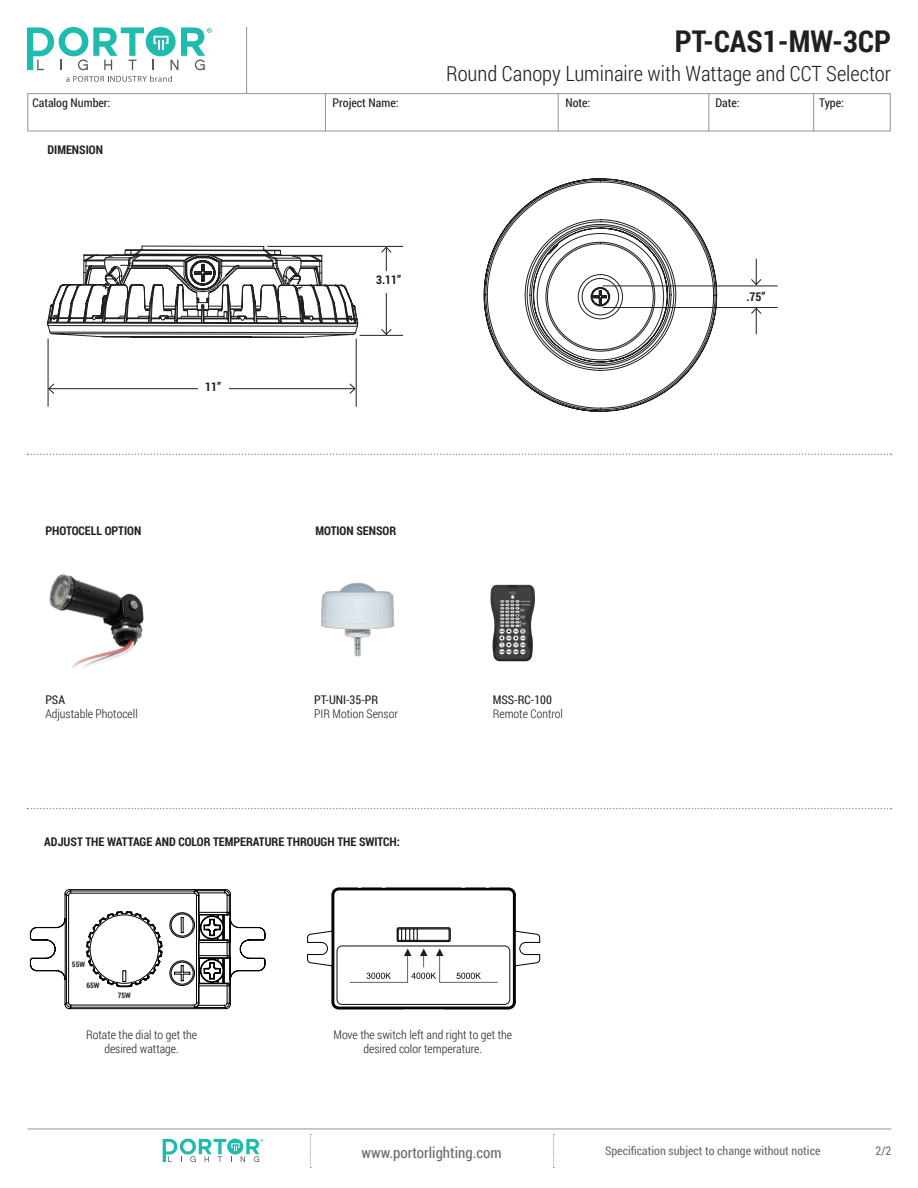
<style>
.page{position:relative;width:918px;height:1188px;background:#fff}
.page>*{position:absolute;margin:0;border:0;box-sizing:border-box;transform-origin:0 0}
.t1{font:700 30px "Roboto Condensed";color:#231f20}
.t2{font:300 21px "Roboto Condensed";color:#231f20}
.t3{font:15px "Roboto Condensed";color:#6c6d70}
.t4{font:300 12px/14.4px "Roboto Condensed";color:#231f20;text-align:center}
.t5{font:700 12px "Roboto Condensed";color:#231f20}
.t6{font:12px "Roboto Condensed";color:#231f20}
.t7{font:12px "Roboto Condensed";color:#6c6d70}
.t8{font:700 7.5px "Roboto Condensed";color:#231f20}
</style>
<div class="page">
<div style="left:146px;top:27px;width:30px;height:29px;background:#20bbaf;border-radius:50%"></div>
<svg style="left:153px;top:27px;width:59px;height:43px"></svg>
<svg style="left:27px;top:27px;width:117px;height:43px"></svg>
<svg style="left:66px;top:76px;width:106px;height:6px"></svg>
<svg style="left:163px;top:1139px;width:100px;height:23px"></svg>
<div style="left:27px;top:93px;width:864px;height:38px;border:1px solid #939598"></div>
<hr style="left:246px;top:27px;width:1px;height:66px;background:#939598">
<svg style="left:310px;top:1134px;width:1px;height:34px"></svg>
<svg style="left:553px;top:1134px;width:1px;height:34px"></svg>
<hr style="left:27px;top:1129px;width:864px;height:1px;background:#939598">
<hr style="left:813px;top:93px;width:1px;height:38px;background:#939598">
<hr style="left:708px;top:93px;width:1px;height:38px;background:#939598">
<hr style="left:325px;top:93px;width:1px;height:38px;background:#939598">
<hr style="left:558px;top:93px;width:1px;height:38px;background:#939598">
<svg style="left:27px;top:808px;width:865px;height:1px"></svg>
<svg style="left:27px;top:454px;width:865px;height:1px"></svg>
<hr style="left:356px;top:339px;width:1px;height:68px;background:#231f20">
<hr style="left:48px;top:339px;width:1px;height:68px;background:#231f20">
<hr style="left:360px;top:335px;width:43px;height:1px;background:#231f20">
<hr style="left:603px;top:307px;width:175px;height:1px;background:#231f20">
<hr style="left:603px;top:286px;width:175px;height:1px;background:#231f20">
<hr style="left:267px;top:246px;width:136px;height:1px;background:#231f20">
<hr style="left:49px;top:388px;width:306px;height:1px;background:#231f20">
<svg style="left:48px;top:383px;width:7px;height:12px"></svg>
<svg style="left:349px;top:383px;width:7px;height:12px"></svg>
<hr style="left:386px;top:247px;width:1px;height:87px;background:#231f20">
<svg style="left:380px;top:328px;width:12px;height:8px"></svg>
<svg style="left:380px;top:246px;width:12px;height:7px"></svg>
<svg style="left:751px;top:308px;width:11px;height:26px"></svg>
<svg style="left:750px;top:259px;width:12px;height:27px"></svg>
<div style="left:373px;top:271px;width:31px;height:21px;background:#fff"></div>
<div style="left:198px;top:379px;width:31px;height:17px;background:#fff"></div>
<img style="left:49px;top:574px;width:95px;height:94px">
<svg style="left:307px;top:888px;width:233px;height:121px"></svg>
<svg style="left:30px;top:889px;width:235px;height:120px"></svg>
<svg style="left:483px;top:178px;width:235px;height:234px"></svg>
<svg style="left:47px;top:245px;width:312px;height:93px"></svg>
<img style="left:321px;top:582px;width:74px;height:75px">
<img style="left:490px;top:584px;width:45px;height:78px">
<p class="t1" style="left:675px;top:20px;width:218px">PT-CAS1-MW-3CP</p>
<p class="t2" style="left:446px;top:59px;width:446px">Round Canopy Luminaire with Wattage and CCT Selector</p>
<p class="t6" style="left:333px;top:95px;width:68px">Project Name:</p>
<p class="t6" style="left:565px;top:95px;width:27px">Note:</p>
<p class="t6" style="left:716px;top:95px;width:26px">Date:</p>
<p class="t6" style="left:32px;top:95px;width:80px">Catalog Number:</p>
<p class="t6" style="left:819px;top:95px;width:26px">Type:</p>
<p class="t5" style="left:48px;top:141px;width:57px">DIMENSION</p>
<p class="t5" style="left:205px;top:378px;width:17px">11”</p>
<p class="t5" style="left:376px;top:271px;width:27px">3.11”</p>
<p class="t5" style="left:45px;top:523px;width:98px">PHOTOCELL OPTION</p>
<p class="t5" style="left:315px;top:523px;width:82px">MOTION SENSOR</p>
<p class="t6" style="left:45px;top:691px;width:21px">PSA</p>
<p class="t4" style="left:45px;top:706px;width:94px">Adjustable Photocell</p>
<p class="t6" style="left:314px;top:691px;width:66px">PT-UNI-35-PR</p>
<p class="t4" style="left:314px;top:706px;width:85px">PIR Motion Sensor</p>
<p class="t5" style="left:44px;top:834px;width:357px">ADJUST THE WATTAGE AND COLOR TEMPERATURE THROUGH THE SWITCH:</p>
<p class="t8" style="left:72px;top:959px;width:15px">55W</p>
<p class="t8" style="left:87px;top:980px;width:15px">65W</p>
<p class="t8" style="left:118px;top:990px;width:15px">75W</p>
<p class="t6" style="left:493px;top:691px;width:61px">MSS-RC-100</p>
<p class="t4" style="left:493px;top:706px;width:72px">Remote Control</p>
<p class="t4" style="left:86px;top:1027px;width:113px">Rotate the dial to get the</p>
<p class="t4" style="left:104px;top:1041px;width:76px">desired wattage.</p>
<p class="t4" style="left:334px;top:1027px;width:180px">Move the switch left and right to get the desired color temperature.</p>
<p class="t5" style="left:746px;top:288px;width:21px">.75”</p>
<p class="t3" style="left:362px;top:1142px;width:142px">www.portorlighting.com</p>
<p class="t7" style="left:605px;top:1142px;width:217px">Specification subject to change without notice</p>
<p class="t7" style="left:876px;top:1142px;width:17px">2/2</p>
</div>
